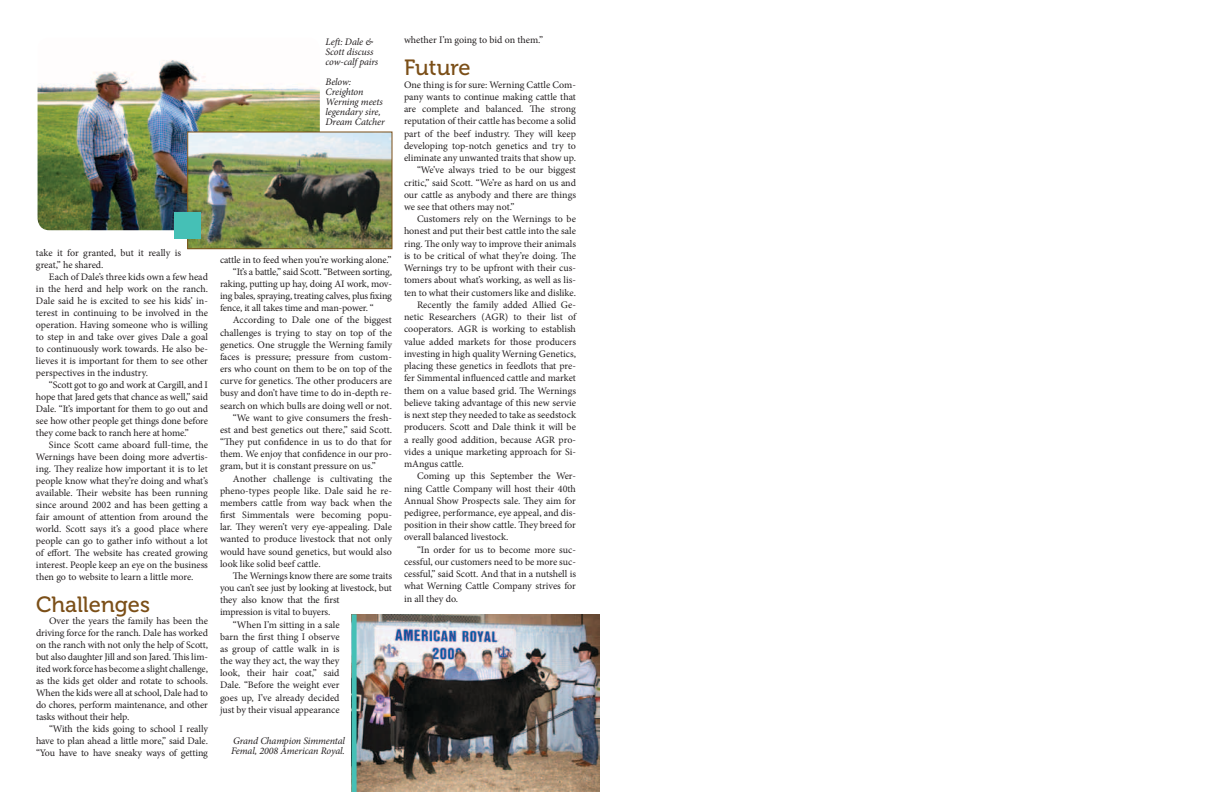
<style>
.page{position:relative;width:1224px;height:792px;background:#fff}
.page>*{position:absolute;margin:0;border:0;box-sizing:border-box;transform-origin:0 0}
.t1{font:22px "Museo 500";color:#7b4f18}
.t2{font:10px/12px "Minion Pro";letter-spacing:-.005em;color:#231f20;text-align:justify}
.t3{font:italic 10px/10px "Minion Pro";letter-spacing:-.01em;color:#231f20}
</style>
<div class="page">
<img style="left:38px;top:60px;width:282px;height:170px">
<img style="left:189px;top:134px;width:201px;height:113px">
<div style="left:187px;top:132px;width:205px;height:117px;border:1px solid #7b4f18"></div>
<div style="left:174px;top:212px;width:27px;height:27px;background:#45c0b6"></div>
<img style="left:357px;top:614px;width:243px;height:178px">
<div style="left:352px;top:614px;width:5px;height:178px;background:#45c0b6"></div>
<p class="t3" style="left:326px;top:36px;width:54px">Left: Dale &amp;<br>Scott discuss cow-calf pairs</p>
<p class="t3" style="left:326px;top:76px;width:61px">Below:<br>Creighton<br>Werning meets legendary sire,<br>Dream Catcher</p>
<p class="t2" style="left:36px;top:246px;width:147px">take it for granted, but it really is great,” he shared.</p>
<p class="t2" style="left:36px;top:270px;width:174px;text-indent:13px">Each of Dale’s three kids own a few head in the herd and help work on the ranch.<br>Dale said he is excited to see his kids’ in&shy;terest in continuing to be involved in the operation. Having someone who is willing to step in and take over gives Dale a goal to continuously work towards. He also be&shy;lieves it is important for them to see other perspectives in the industry.</p>
<p class="t2" style="left:36px;top:379px;width:174px;text-indent:13px">“Scott got to go and work at Cargill, and I hope that Jared gets that chance as well,” said Dale. “It’s important for them to go out and see how other people get things done before they come back to ranch here at home.”</p>
<p class="t2" style="left:36px;top:439px;width:174px;text-indent:13px">Since Scott came aboard full-time, the Wernings have been doing more advertis&shy;ing. They realize how important it is to let people know what they’re doing and what’s available. Their website has been running since around 2002 and has been getting a fair amount of attention from around the world. Scott says it’s a good place where people can go to gather info without a lot of effort. The website has created growing interest. People keep an eye on the business then go to website to learn a little more.</p>
<h1 class="t1" style="left:36px;top:592px;width:116px">Challenges</h1>
<p class="t2" style="left:36px;top:615px;width:174px;text-indent:13px">Over the years the family has been the driving force for the ranch. Dale has worked on the ranch with not only the help of Scott, but also daughter Jill and son Jared. This lim&shy;ited work force has become a slight challenge, as the kids get older and rotate to schools.<br>When the kids were all at school, Dale had to do chores, perform maintenance, and other tasks without their help.</p>
<p class="t2" style="left:36px;top:723px;width:174px;text-indent:13px">“With the kids going to school I really have to plan ahead a little more,” said Dale. “You have to have sneaky ways of getting</p>
<p class="t2" style="left:220px;top:253px;width:173px">cattle in to feed when you’re working alone.”</p>
<p class="t2" style="left:233px;top:266px;width:160px">“It’s a battle,” said Scott. “Between sorting,</p>
<p class="t2" style="left:220px;top:278px;width:174px">raking, putting up hay, doing AI work, mov-</p>
<p class="t2" style="left:220px;top:290px;width:173px">ing bales, spraying, treating calves, plus fixing</p>
<p class="t2" style="left:220px;top:302px;width:155px">fence, it all takes time and man-power. “</p>
<p class="t2" style="left:233px;top:314px;width:160px">According to Dale one of the biggest</p>
<p class="t2" style="left:220px;top:326px;width:174px">challenges is trying to stay on top of the</p>
<p class="t2" style="left:220px;top:339px;width:174px">genetics. One struggle the Werning family</p>
<p class="t2" style="left:220px;top:351px;width:173px">faces is pressure; pressure from custom-</p>
<p class="t2" style="left:220px;top:363px;width:174px">ers who count on them to be on top of the</p>
<p class="t2" style="left:220px;top:375px;width:173px">curve for genetics. The other producers are</p>
<p class="t2" style="left:220px;top:387px;width:173px">busy and don’t have time to do in-depth re-</p>
<p class="t2" style="left:220px;top:399px;width:173px">search on which bulls are doing well or not.</p>
<p class="t2" style="left:233px;top:412px;width:161px">“We want to give consumers the fresh-</p>
<p class="t2" style="left:220px;top:424px;width:174px">est and best genetics out there,” said Scott.</p>
<p class="t2" style="left:220px;top:436px;width:174px">“They put confidence in us to do that for</p>
<p class="t2" style="left:220px;top:448px;width:173px">them. We enjoy that confidence in our pro-</p>
<p class="t2" style="left:220px;top:460px;width:157px">gram, but it is constant pressure on us.”</p>
<p class="t2" style="left:233px;top:472px;width:160px">Another challenge is cultivating the</p>
<p class="t2" style="left:220px;top:485px;width:173px">pheno-types people like. Dale said he re-</p>
<p class="t2" style="left:220px;top:497px;width:174px">members cattle from way back when the</p>
<p class="t2" style="left:220px;top:509px;width:174px">first Simmentals were becoming popu-</p>
<p class="t2" style="left:220px;top:521px;width:174px">lar. They weren’t very eye-appealing. Dale</p>
<p class="t2" style="left:220px;top:533px;width:174px">wanted to produce livestock that not only</p>
<p class="t2" style="left:220px;top:545px;width:173px">would have sound genetics, but would also</p>
<p class="t2" style="left:220px;top:558px;width:102px">look like solid beef cattle.</p>
<p class="t2" style="left:233px;top:570px;width:161px">The Wernings know there are some traits</p>
<p class="t2" style="left:220px;top:582px;width:173px">you can’t see just by looking at livestock, but</p>
<p class="t2" style="left:220px;top:594px;width:121px">they also know that the first</p>
<p class="t2" style="left:220px;top:606px;width:112px">impression is vital to buyers.</p>
<p class="t2" style="left:233px;top:618px;width:108px">“When I’m sitting in a sale</p>
<p class="t2" style="left:220px;top:631px;width:121px">barn the first thing I observe</p>
<p class="t2" style="left:220px;top:643px;width:121px">as group of cattle walk in is</p>
<p class="t2" style="left:220px;top:655px;width:121px">the way they act, the way they</p>
<p class="t2" style="left:220px;top:667px;width:121px">look, their hair coat,” said</p>
<p class="t2" style="left:220px;top:679px;width:121px">Dale. “Before the weight ever</p>
<p class="t2" style="left:220px;top:691px;width:121px">goes up, I’ve already decided</p>
<p class="t2" style="left:220px;top:704px;width:121px">just by their visual appearance</p>
<p class="t3" style="left:231px;top:736px;width:115px">Grand Champion Simmental<br>Femal, 2008 American Royal.</p>
<p class="t2" style="left:404px;top:34px;width:141px">whether I’m going to bid on them.”</p>
<h1 class="t1" style="left:404px;top:56px;width:68px">Future</h1>
<p class="t2" style="left:404px;top:78px;width:173px">One thing is for sure: Werning Cattle Com-</p>
<p class="t2" style="left:404px;top:91px;width:173px">pany wants to continue making cattle that</p>
<p class="t2" style="left:404px;top:103px;width:174px">are complete and balanced. The strong</p>
<p class="t2" style="left:404px;top:115px;width:173px">reputation of their cattle has become a solid</p>
<p class="t2" style="left:404px;top:127px;width:174px">part of the beef industry. They will keep</p>
<p class="t2" style="left:404px;top:140px;width:174px">developing top-notch genetics and try to</p>
<p class="t2" style="left:404px;top:152px;width:173px">eliminate any unwanted traits that show up.</p>
<p class="t2" style="left:417px;top:164px;width:161px">“We’ve always tried to be our biggest</p>
<p class="t2" style="left:404px;top:176px;width:174px">critic,” said Scott. “We’re as hard on us and</p>
<p class="t2" style="left:404px;top:189px;width:174px">our cattle as anybody and there are things</p>
<p class="t2" style="left:404px;top:201px;width:112px">we see that others may not.”</p>
<p class="t2" style="left:417px;top:213px;width:160px">Customers rely on the Wernings to be</p>
<p class="t2" style="left:404px;top:225px;width:173px">honest and put their best cattle into the sale</p>
<p class="t2" style="left:404px;top:238px;width:174px">ring. The only way to improve their animals</p>
<p class="t2" style="left:404px;top:250px;width:174px">is to be critical of what they’re doing. The</p>
<p class="t2" style="left:404px;top:262px;width:174px">Wernings try to be upfront with their cus-</p>
<p class="t2" style="left:404px;top:274px;width:174px">tomers about what’s working, as well as lis-</p>
<p class="t2" style="left:404px;top:287px;width:173px">ten to what their customers like and dislike.</p>
<p class="t2" style="left:417px;top:299px;width:160px">Recently the family added Allied Ge-</p>
<p class="t2" style="left:404px;top:311px;width:174px">netic Researchers (AGR) to their list of</p>
<p class="t2" style="left:404px;top:323px;width:173px">cooperators. AGR is working to establish</p>
<p class="t2" style="left:404px;top:335px;width:174px">value added markets for those producers</p>
<p class="t2" style="left:404px;top:348px;width:174px">investing in high quality Werning Genetics,</p>
<p class="t2" style="left:404px;top:360px;width:174px">placing these genetics in feedlots that pre-</p>
<p class="t2" style="left:404px;top:372px;width:174px">fer Simmental influenced cattle and market</p>
<p class="t2" style="left:404px;top:384px;width:174px">them on a value based grid. The Wernings</p>
<p class="t2" style="left:404px;top:397px;width:174px">believe taking advantage of this new servie</p>
<p class="t2" style="left:404px;top:409px;width:173px">is next step they needed to take as seedstock</p>
<p class="t2" style="left:404px;top:421px;width:173px">producers. Scott and Dale think it will be</p>
<p class="t2" style="left:404px;top:433px;width:174px">a really good addition, because AGR pro-</p>
<p class="t2" style="left:404px;top:446px;width:173px">vides a unique marketing approach for Si-</p>
<p class="t2" style="left:404px;top:458px;width:61px">mAngus cattle.</p>
<p class="t2" style="left:417px;top:470px;width:160px">Coming up this September the Wer-</p>
<p class="t2" style="left:404px;top:482px;width:173px">ning Cattle Company will host their 40th</p>
<p class="t2" style="left:404px;top:495px;width:173px">Annual Show Prospects sale. They aim for</p>
<p class="t2" style="left:404px;top:507px;width:174px">pedigree, performance, eye appeal, and dis-</p>
<p class="t2" style="left:404px;top:519px;width:173px">position in their show cattle. They breed for</p>
<p class="t2" style="left:404px;top:531px;width:106px">overall balanced livestock.</p>
<p class="t2" style="left:417px;top:544px;width:161px">“In order for us to become more suc-</p>
<p class="t2" style="left:404px;top:556px;width:174px">cessful, our customers need to be more suc-</p>
<p class="t2" style="left:404px;top:568px;width:174px">cessful,” said Scott. And that in a nutshell is</p>
<p class="t2" style="left:404px;top:580px;width:174px">what Werning Cattle Company strives for</p>
<p class="t2" style="left:404px;top:593px;width:56px">in all they do.</p>
</div>
